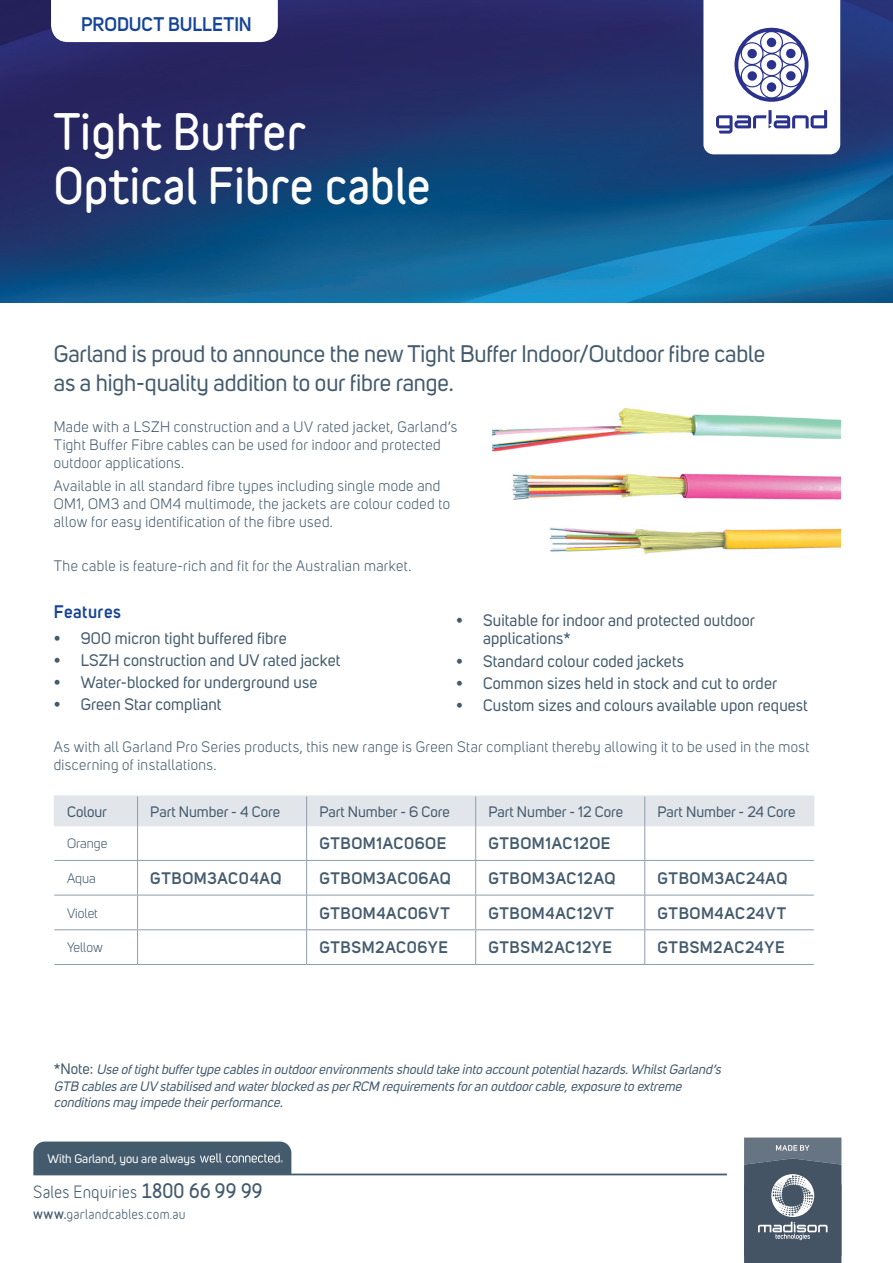
<style>
.page{position:relative;width:893px;height:1263px;background:#fff}
.page>*{position:absolute;margin:0;border:0;box-sizing:border-box;transform-origin:0 0}
.t1{font:900 45px/54px "Variable";color:#fff}
.t2{font:23.7px/28.5px "Uni Sans";letter-spacing:-.005em;color:#435b6d}
.t3{font:600 19.5px "Uni Sans";color:#154398}
.t4{font:600 18px "Uni Sans";letter-spacing:.03em;color:#154398}
.t5{font:16.5px/18px "Uni Sans";letter-spacing:.01em;color:#435b6d}
.t6{font:600 16.5px "Uni Sans";letter-spacing:.035em;color:#435b6d}
.t7{font:700 16.05px "Variable";letter-spacing:.01em;color:#435b6d}
.t8{font:15px/18px "Uni Sans";letter-spacing:.03em;color:#435b6d}
.t9{font:15px "Uni Sans";color:#435b6d}
.t10{font:italic 13.5px/16.2px "Uni Sans";color:#435b6d}
.t11{font:13.5px "Uni Sans";color:#435b6d}
.t12{font:700 12.75px "Variable";letter-spacing:.02em;color:#435b6d}
.t13{font:12.45px "Uni Sans";color:#fff}
.s1{font-style:normal;font-size:15px}
.s2{font-weight:900;font-size:18px}
.s3{font-weight:900}
</style>
<div class="page">
<img style="left:0;top:0;width:893px;height:302px">
<svg style="left:51px;top:0;width:227px;height:42px"></svg>
<svg style="left:744px;top:1137px;width:97px;height:126px;background:#5e6c7a"></svg>
<svg style="left:33px;top:1141px;width:258px;height:32px;background:#4c6374"></svg>
<hr style="left:33px;top:1173px;width:694px;height:2px;background:#435b6d">
<svg style="left:703px;top:0;width:137px;height:154px"></svg>
<hr style="left:54px;top:895px;width:84px;height:1px;background:#909dab">
<hr style="left:307px;top:895px;width:169px;height:1px;background:#909dab">
<hr style="left:476px;top:895px;width:169px;height:1px;background:#909dab">
<hr style="left:645px;top:895px;width:169px;height:1px;background:#909dab">
<hr style="left:54px;top:929px;width:84px;height:1px;background:#909dab">
<hr style="left:307px;top:929px;width:169px;height:1px;background:#909dab">
<hr style="left:476px;top:929px;width:169px;height:1px;background:#909dab">
<hr style="left:645px;top:929px;width:169px;height:1px;background:#909dab">
<hr style="left:54px;top:964px;width:84px;height:1px;background:#909dab">
<hr style="left:307px;top:964px;width:169px;height:1px;background:#909dab">
<hr style="left:476px;top:964px;width:169px;height:1px;background:#909dab">
<hr style="left:645px;top:964px;width:169px;height:1px;background:#909dab">
<hr style="left:138px;top:895px;width:169px;height:1px;background:#909dab">
<hr style="left:138px;top:929px;width:169px;height:1px;background:#909dab">
<hr style="left:138px;top:964px;width:169px;height:1px;background:#909dab">
<hr style="left:54px;top:860px;width:84px;height:1px;background:#909dab">
<hr style="left:138px;top:860px;width:169px;height:1px;background:#909dab">
<hr style="left:307px;top:860px;width:169px;height:1px;background:#909dab">
<hr style="left:476px;top:860px;width:169px;height:1px;background:#909dab">
<hr style="left:645px;top:860px;width:169px;height:1px;background:#909dab">
<hr style="left:54px;top:795px;width:84px;height:1px;background:#e2e6eb">
<hr style="left:138px;top:795px;width:169px;height:1px;background:#e2e6eb">
<hr style="left:307px;top:795px;width:169px;height:1px;background:#e2e6eb">
<hr style="left:476px;top:795px;width:169px;height:1px;background:#e2e6eb">
<hr style="left:645px;top:795px;width:169px;height:1px;background:#e2e6eb">
<div style="left:54px;top:796px;width:760px;height:29px;background:#e2e6eb"></div>
<hr style="left:54px;top:825px;width:83px;height:1px;background:#e2e6eb">
<hr style="left:138px;top:825px;width:168px;height:1px;background:#e2e6eb">
<hr style="left:307px;top:825px;width:168px;height:1px;background:#e2e6eb">
<hr style="left:476px;top:825px;width:168px;height:1px;background:#e2e6eb">
<hr style="left:645px;top:825px;width:169px;height:1px;background:#e2e6eb">
<hr style="left:306px;top:826px;width:1px;height:34px;background:#909dab">
<hr style="left:475px;top:826px;width:1px;height:34px;background:#909dab">
<hr style="left:644px;top:826px;width:1px;height:34px;background:#909dab">
<hr style="left:306px;top:861px;width:1px;height:34px;background:#909dab">
<hr style="left:475px;top:861px;width:1px;height:34px;background:#909dab">
<hr style="left:644px;top:861px;width:1px;height:34px;background:#909dab">
<hr style="left:306px;top:895px;width:1px;height:34px;background:#909dab">
<hr style="left:475px;top:895px;width:1px;height:34px;background:#909dab">
<hr style="left:644px;top:895px;width:1px;height:34px;background:#909dab">
<hr style="left:306px;top:930px;width:1px;height:34px;background:#909dab">
<hr style="left:475px;top:930px;width:1px;height:34px;background:#909dab">
<hr style="left:644px;top:930px;width:1px;height:34px;background:#909dab">
<hr style="left:137px;top:826px;width:1px;height:34px;background:#909dab">
<hr style="left:137px;top:861px;width:1px;height:34px;background:#909dab">
<hr style="left:137px;top:895px;width:1px;height:34px;background:#909dab">
<hr style="left:137px;top:930px;width:1px;height:34px;background:#909dab">
<hr style="left:137px;top:796px;width:1px;height:30px;background:#909dab">
<hr style="left:306px;top:796px;width:1px;height:30px;background:#909dab">
<hr style="left:475px;top:796px;width:1px;height:30px;background:#909dab">
<hr style="left:644px;top:796px;width:1px;height:30px;background:#909dab">
<img style="left:492px;top:408px;width:348px;height:147px">
<h3 class="t3" style="left:81px;top:13px;width:172px">PRODUCT BULLETIN</h3>
<h1 class="t1" style="left:54px;top:108px;width:379px">Tight Buffer<br>Optical Fibre cable</h1>
<h2 class="t2" style="left:54px;top:340px;width:713px">Garland is proud to announce the new Tight Buffer Indoor/Outdoor fibre cable as a high-quality addition to our fibre range.</h2>
<p class="t8" style="left:54px;top:418px;width:405px">Made with a LSZH construction and a UV rated jacket, Garland’s<br>Tight Buffer Fibre cables can be used for indoor and protected outdoor applications.</p>
<p class="t8" style="left:54px;top:476px;width:398px">Available in all standard fibre types including single mode and<br>OM1, OM3 and OM4 multimode, the jackets are colour coded to allow for easy identification of the fibre used.</p>
<p class="t8" style="left:54px;top:557px;width:359px">The cable is feature-rich and fit for the Australian market.</p>
<p class="t4" style="left:54px;top:601px;width:69px">Features</p>
<p class="t5" style="left:54px;top:629px;width:234px">• 900 micron tight buffered fibre</p>
<p class="t5" style="left:54px;top:651px;width:288px">• LSZH construction and UV rated jacket</p>
<p class="t5" style="left:54px;top:673px;width:265px">• Water-blocked for underground use</p>
<p class="t5" style="left:54px;top:696px;width:169px">• Green Star compliant</p>
<p class="t5" style="left:483px;top:612px;width:273px;text-indent:-27px">• Suitable for indoor and protected outdoor applications*</p>
<p class="t5" style="left:456px;top:652px;width:229px">• Standard colour coded jackets</p>
<p class="t5" style="left:456px;top:674px;width:323px">• Common sizes held in stock and cut to order</p>
<p class="t5" style="left:456px;top:696px;width:353px">• Custom sizes and colours available upon request</p>
<p class="t8" style="left:54px;top:738px;width:757px">As with all Garland Pro Series products, this new range is Green Star compliant thereby allowing it to be used in the most discerning of installations.</p>
<p class="t9" style="left:67px;top:803px;width:41px">Colour</p>
<p class="t9" style="left:150px;top:803px;width:131px">Part Number - 4 Core</p>
<p class="t9" style="left:319px;top:803px;width:132px">Part Number - 6 Core</p>
<p class="t9" style="left:488px;top:803px;width:136px">Part Number - 12 Core</p>
<p class="t9" style="left:658px;top:803px;width:139px">Part Number - 24 Core</p>
<p class="t11" style="left:67px;top:836px;width:42px">Orange</p>
<p class="t6" style="left:319px;top:834px;width:128px">GTBOM1AC06OE</p>
<p class="t6" style="left:488px;top:834px;width:123px">GTBOM1AC12OE</p>
<p class="t11" style="left:67px;top:870px;width:30px">Aqua</p>
<p class="t6" style="left:150px;top:868px;width:133px">GTBOM3AC04AQ</p>
<p class="t6" style="left:319px;top:868px;width:133px">GTBOM3AC06AQ</p>
<p class="t6" style="left:488px;top:868px;width:129px">GTBOM3AC12AQ</p>
<p class="t6" style="left:657px;top:868px;width:131px">GTBOM3AC24AQ</p>
<p class="t11" style="left:67px;top:905px;width:32px">Violet</p>
<p class="t6" style="left:319px;top:903px;width:132px">GTBOM4AC06VT</p>
<p class="t6" style="left:488px;top:903px;width:127px">GTBOM4AC12VT</p>
<p class="t6" style="left:657px;top:903px;width:130px">GTBOM4AC24VT</p>
<p class="t11" style="left:67px;top:940px;width:37px">Yellow</p>
<p class="t6" style="left:319px;top:938px;width:130px">GTBSM2AC06YE</p>
<p class="t6" style="left:488px;top:938px;width:125px">GTBSM2AC12YE</p>
<p class="t6" style="left:657px;top:938px;width:128px">GTBSM2AC24YE</p>
<p class="t10" style="left:54px;top:1062px;width:672px"><span class="s1">* N o t e :</span> Use oftightbuffertype cablesin outdoorenvironmentsshould take into accountpotentialhazards.WhilstGarland’s<br>GTB cablesare UV stabilised and waterblocked asperRCM requirementsforan outdoorcable,exposure to extreme conditionsmay impede theirperformance.</p>
<p class="t13" style="left:48px;top:1151px;width:150px">With Garland, you are always</p>
<p class="t7" style="left:33px;top:1186px;width:231px">Sales Enquiries <span class="s2">1800 66 99 99</span></p>
<p class="t12" style="left:33px;top:1209px;width:154px"><span class="s3">www.</span>garlandcables.com.au</p>
</div>
